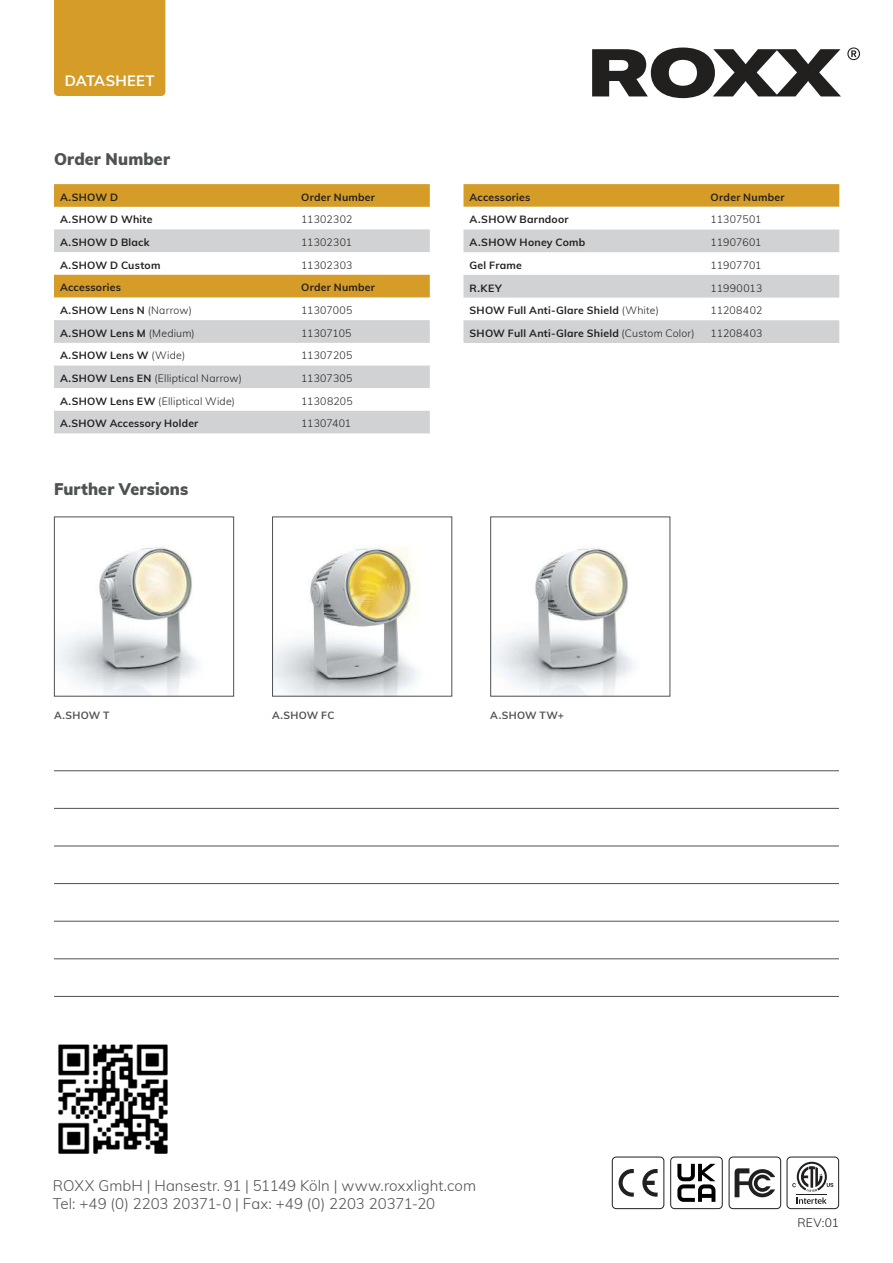
<style>
.page{position:relative;width:893px;height:1263px;background:#fff}
.page>*{position:absolute;margin:0;border:0;box-sizing:border-box;transform-origin:0 0}
.t1{font:900 16.5px "Muli";letter-spacing:.005em;color:#4f5252}
.t2{font:300 15px/18px "Muli";color:#4f5252}
.t3{font:700 15px "Muli";letter-spacing:.02em;color:#fff}
.t4{font:300 12px "Muli";color:#221f1f}
.t5{font:700 10.5px "Muli";letter-spacing:.02em;color:#221f1f}
.t6{font:300 10.5px "Muli";letter-spacing:.015em;color:#221f1f}
.t7{font:300 10.5px "Muli";letter-spacing:-.005em;color:#221f1f}
.t8{font:700 10.5px "Muli";letter-spacing:.03em;color:#4f5252}
.s1{font-weight:300}
.s2{font-weight:700}
</style>
<div class="page">
<svg style="left:592px;top:48px;width:249px;height:50px"></svg>
<svg style="left:847px;top:47px;width:13px;height:13px"></svg>
<svg style="left:54px;top:184px;width:376px;height:23px;background:#d59d29"></svg>
<svg style="left:54px;top:229px;width:376px;height:204px"></svg>
<svg style="left:619px;top:1169px;width:15px;height:28px"></svg>
<svg style="left:642px;top:1169px;width:16px;height:28px"></svg>
<div style="left:612px;top:1157px;width:52px;height:52px;border:1px solid #221f1f;border-radius:4px"></div>
<div style="left:729px;top:1157px;width:52px;height:52px;border:1px solid #221f1f;border-radius:4px"></div>
<svg style="left:735px;top:1168px;width:40px;height:29px"></svg>
<div style="left:787px;top:1157px;width:52px;height:52px;border:1px solid #221f1f;border-radius:4px"></div>
<svg style="left:792px;top:1162px;width:41px;height:42px"></svg>
<img style="left:58px;top:1044px;width:110px;height:110px">
<svg style="left:463px;top:184px;width:376px;height:159px"></svg>
<div style="left:54px;top:0;width:111px;height:96px;background:#d59c27"></div>
<img style="left:56px;top:547px;width:142px;height:147px">
<div style="left:54px;top:516px;width:180px;height:180px;border:1px solid #4f5252"></div>
<img style="left:274px;top:545px;width:144px;height:149px">
<div style="left:272px;top:516px;width:180px;height:180px;border:1px solid #4f5252"></div>
<img style="left:492px;top:547px;width:142px;height:147px">
<hr style="left:54px;top:770px;width:785px;height:1px;background:#4f5252">
<hr style="left:54px;top:808px;width:785px;height:1px;background:#4f5252">
<hr style="left:54px;top:846px;width:785px;height:1px;background:#4f5252">
<hr style="left:54px;top:883px;width:785px;height:1px;background:#4f5252">
<hr style="left:54px;top:921px;width:785px;height:1px;background:#4f5252">
<hr style="left:54px;top:958px;width:785px;height:1px;background:#4f5252">
<hr style="left:54px;top:996px;width:785px;height:1px;background:#4f5252">
<div style="left:670px;top:1157px;width:53px;height:52px;border:1px solid #221f1f;border-radius:4px"></div>
<svg style="left:677px;top:1164px;width:38px;height:38px"></svg>
<h2 class="t3" style="left:65px;top:74px;width:91px">DATASHEET</h2>
<h1 class="t1" style="left:54px;top:153px;width:117px">Order Number</h1>
<p class="t5" style="left:60px;top:193px;width:60px">A.SHOW D</p>
<p class="t5" style="left:301px;top:193px;width:75px">Order Number</p>
<p class="t5" style="left:60px;top:215px;width:94px">A.SHOW D White</p>
<p class="t6" style="left:301px;top:212px;width:53px">11302302</p>
<p class="t5" style="left:60px;top:238px;width:91px">A.SHOW D Black</p>
<p class="t6" style="left:301px;top:235px;width:53px">11302301</p>
<p class="t5" style="left:60px;top:261px;width:102px">A.SHOW D Custom</p>
<p class="t6" style="left:301px;top:257px;width:53px">11302303</p>
<p class="t5" style="left:60px;top:283px;width:62px">Accessories</p>
<p class="t5" style="left:301px;top:283px;width:75px">Order Number</p>
<p class="t5" style="left:60px;top:306px;width:133px">A.SHOW Lens N <span class="s1">(Narrow)</span></p>
<p class="t6" style="left:301px;top:303px;width:53px">11307005</p>
<p class="t5" style="left:60px;top:329px;width:136px">A.SHOW Lens M <span class="s1">(Medium)</span></p>
<p class="t7" style="left:301px;top:325px;width:52px">11307105</p>
<p class="t5" style="left:60px;top:352px;width:127px">A.SHOW Lens W <span class="s1">(Wide)</span></p>
<p class="t6" style="left:301px;top:348px;width:53px">11307205</p>
<p class="t6" style="left:60px;top:371px;width:183px"><span class="s2">A.SHOW Lens EN</span> (Elliptical Narrow)</p>
<p class="t6" style="left:301px;top:371px;width:53px">11307305</p>
<p class="t6" style="left:60px;top:393px;width:177px"><span class="s2">A.SHOW Lens EW</span> (Elliptical Wide)</p>
<p class="t6" style="left:301px;top:393px;width:53px">11308205</p>
<p class="t5" style="left:60px;top:419px;width:140px">A.SHOW Accessory Holder</p>
<p class="t7" style="left:301px;top:416px;width:52px">11307401</p>
<h1 class="t1" style="left:54px;top:482px;width:136px">Further Versions</h1>
<p class="t5" style="left:469px;top:193px;width:62px">Accessories</p>
<p class="t5" style="left:711px;top:193px;width:75px">Order Number</p>
<p class="t5" style="left:469px;top:216px;width:101px">A.SHOW Barndoor</p>
<p class="t6" style="left:711px;top:212px;width:52px">11307501</p>
<p class="t5" style="left:469px;top:238px;width:117px">A.SHOW Honey Comb</p>
<p class="t7" style="left:711px;top:235px;width:52px">11907601</p>
<p class="t5" style="left:469px;top:261px;width:54px">Gel Frame</p>
<p class="t7" style="left:711px;top:257px;width:52px">11907701</p>
<p class="t5" style="left:469px;top:284px;width:34px">R.KEY</p>
<p class="t6" style="left:711px;top:280px;width:53px">11990013</p>
<p class="t5" style="left:469px;top:306px;width:191px">SHOW Full Anti-Glare Shield <span class="s1">(White)</span></p>
<p class="t6" style="left:711px;top:303px;width:53px">11208402</p>
<p class="t5" style="left:469px;top:329px;width:227px">SHOW Full Anti-Glare Shield <span class="s1">(Custom Color)</span></p>
<p class="t6" style="left:711px;top:325px;width:53px">11208403</p>
<p class="t8" style="left:54px;top:711px;width:57px">A.SHOW T</p>
<p class="t8" style="left:272px;top:711px;width:64px">A.SHOW FC</p>
<p class="t8" style="left:490px;top:711px;width:75px">A.SHOW TW+</p>
<h2 class="t2" style="left:53px;top:1176px;width:425px">ROXX GmbH | Hansestr. 91 | 51149 Köln | www.roxxlight.com<br>Tel: +49 (0) 2203 20371-0 | Fax: +49 (0) 2203 20371-20</h2>
<p class="t4" style="left:797px;top:1214px;width:43px">REV:01</p>
</div>
